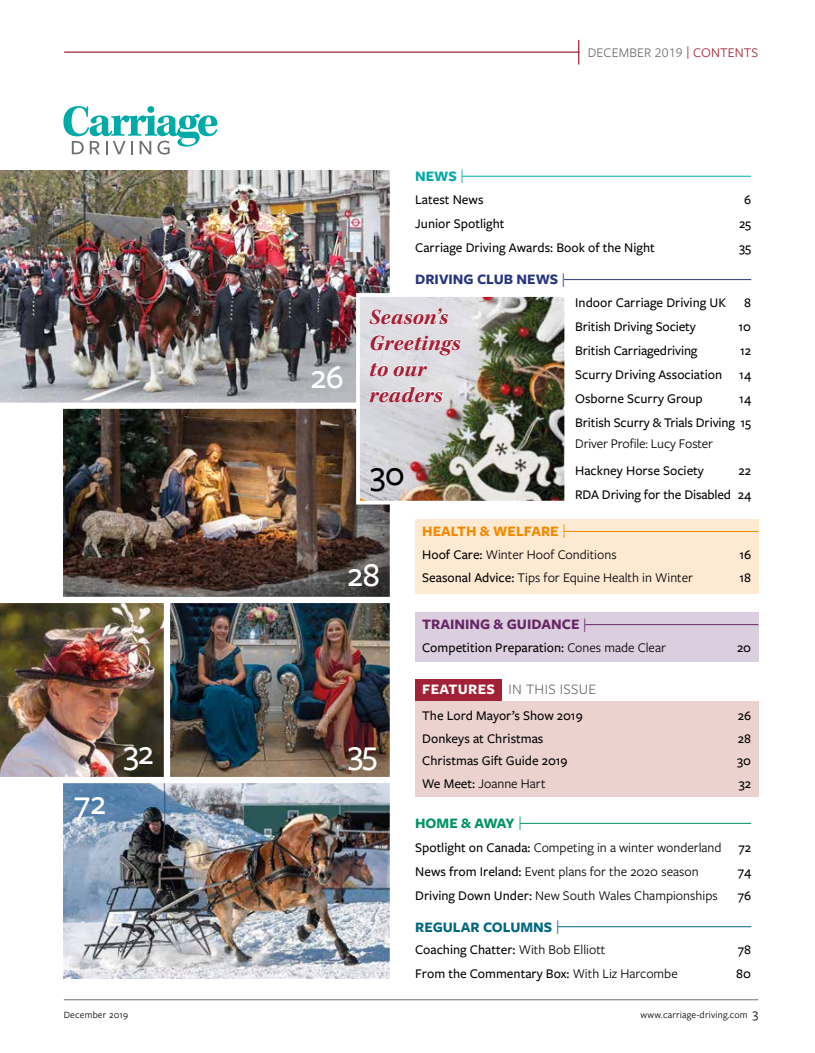
<style>
.page{position:relative;width:815px;height:1053px;background:#fff}
.page>*{position:absolute;margin:0;border:0;box-sizing:border-box;transform-origin:0 0}
.t1{font:500 35px "Freight Sans Pro";letter-spacing:-.02em;color:#fff}
.t2{font:500 35px "Freight Sans Pro";color:#000}
.t3{font:italic 700 22.5px/25.9px "Kepler Std";color:#a32136}
.t4{font:15px "Freight Sans Pro";letter-spacing:.02em;color:#706f6f}
.t5{font:700 15px "Freight Sans Pro";color:#672666}
.t6{font:700 15px "Freight Sans Pro";color:#283580}
.t7{font:700 15px "Freight Sans Pro";color:#f18a00}
.t8{font:700 15px "Freight Sans Pro";color:#006881}
.t9{font:700 15px "Freight Sans Pro";letter-spacing:-.025em;color:#00945f}
.t10{font:700 15px "Freight Sans Pro";color:#00aaa7}
.t11{font:500 13.75px/24px "Freight Sans Pro";color:#000;text-align:right}
.t12{font:13.75px/24px "Freight Sans Pro";color:#000}
.t13{font:13.75px "Freight Sans Pro";letter-spacing:.01em;color:#706f6f}
.t14{font:10px "Freight Sans Pro";letter-spacing:.02em;color:#000}
.s1{color:#a32136}
.s2{font-weight:400}
.s3{font-weight:500}
.s4{font-weight:700;color:#fff}
.s5{font-size:13.75px}
</style>
<div class="page">
<hr style="left:64px;top:999px;width:694px;height:1px;background:#706f6f">
<hr style="left:64px;top:51px;width:515px;height:2px;background:#a32136">
<svg style="left:578px;top:40px;width:1px;height:24px"></svg>
<img style="left:64px;top:783px;width:326px;height:195px">
<img style="left:64px;top:409px;width:326px;height:187px">
<img style="left:0;top:171px;width:390px;height:231px">
<img style="left:170px;top:603px;width:219px;height:173px">
<img style="left:0;top:603px;width:164px;height:173px">
<img style="left:361px;top:298px;width:202px;height:201px">
<div style="left:356px;top:293px;width:212px;height:211px;border:4px solid #fff"></div>
<svg style="left:63px;top:106px;width:154px;height:49px"></svg>
<hr style="left:462px;top:176px;width:289px;height:1px;background:#00aaa7">
<hr style="left:564px;top:279px;width:187px;height:1px;background:#283580">
<div style="left:415px;top:519px;width:343px;height:74px;background:#fee9d3"></div>
<hr style="left:564px;top:531px;width:194px;height:1px;background:#f18a00">
<div style="left:415px;top:612px;width:343px;height:49px;background:#dbcede"></div>
<hr style="left:585px;top:624px;width:173px;height:1px;background:#672666">
<div style="left:415px;top:679px;width:87px;height:23px;background:#a32136"></div>
<div style="left:415px;top:701px;width:343px;height:96px;background:#ebd2cf"></div>
<hr style="left:520px;top:823px;width:231px;height:1px;background:#00945f">
<hr style="left:558px;top:926px;width:193px;height:1px;background:#006881">
<svg style="left:369px;top:308px;width:80px;height:17px"></svg>
<svg style="left:370px;top:335px;width:92px;height:21px"></svg>
<svg style="left:370px;top:362px;width:58px;height:14px"></svg>
<svg style="left:369px;top:386px;width:75px;height:16px"></svg>
<h1 class="t1" style="left:74px;top:779px;width:33px">72</h1>
<h1 class="t1" style="left:123px;top:729px;width:32px">32</h1>
<p class="t13" style="left:588px;top:43px;width:172px">DECEMBER 2019 <span class="s1">| CONTENTS</span></p>
<h1 class="t1" style="left:310px;top:353px;width:35px">26</h1>
<p class="t10" style="left:415px;top:166px;width:51px">NEWS <span class="s2">|</span></p>
<p class="t11" style="left:415px;top:187px;width:70px">Latest News</p>
<p class="t11" style="left:744px;top:187px;width:9px">6</p>
<p class="t11" style="left:415px;top:211px;width:91px">Junior Spotlight</p>
<p class="t11" style="left:739px;top:211px;width:14px">25</p>
<p class="t11" style="left:415px;top:235px;width:241px">Carriage Driving Awards: Book of the Night</p>
<p class="t11" style="left:739px;top:235px;width:13px">35</p>
<p class="t6" style="left:415px;top:269px;width:152px">DRIVING CLUB NEWS <span class="s2">|</span></p>
<p class="t11" style="left:575px;top:290px;width:152px">Indoor Carriage Driving UK</p>
<p class="t11" style="left:744px;top:290px;width:8px">8</p>
<p class="t11" style="left:575px;top:314px;width:122px">British Driving Society</p>
<p class="t11" style="left:739px;top:314px;width:14px">10</p>
<p class="t11" style="left:575px;top:338px;width:124px">British Carriagedriving</p>
<h2 class="t3" style="left:369px;top:305px;width:93px">Season’s<br>Greetings to our readers</h2>
<p class="t11" style="left:575px;top:338px;width:177px;text-align:justify;text-indent:165px">12<br>Scurry Driving Association 14<br>Osborne Scurry Group</p>
<p class="t11" style="left:575px;top:386px;width:177px">14<br>British Scurry &amp; Trials Driving 15</p>
<p class="t12" style="left:575px;top:431px;width:139px">Driver Profile: Lucy Foster</p>
<p class="t11" style="left:575px;top:457px;width:130px">Hackney Horse Society</p>
<h1 class="t2" style="left:370px;top:449px;width:36px">30</h1>
<p class="t11" style="left:575px;top:457px;width:177px">22<br>RDA Driving for the Disabled 24</p>
<h1 class="t1" style="left:347px;top:550px;width:35px">28</h1>
<h1 class="t1" style="left:348px;top:729px;width:31px">35</h1>
<p class="t7" style="left:422px;top:521px;width:145px">HEALTH &amp; WELFARE <span class="s2">|</span></p>
<p class="t12" style="left:422px;top:542px;width:196px"><span class="s3">Hoof Care:</span> Winter Hoof Conditions</p>
<p class="t11" style="left:739px;top:542px;width:13px">16</p>
<p class="t12" style="left:422px;top:564px;width:272px"><span class="s3">Seasonal Advice:</span> Tips for Equine Health in Winter</p>
<p class="t11" style="left:739px;top:564px;width:13px">18</p>
<p class="t5" style="left:422px;top:614px;width:166px">TRAINING &amp; GUIDANCE <span class="s2">|</span></p>
<p class="t11" style="left:422px;top:635px;width:245px">Competition Preparation: <span class="s2">Cones made Clear</span></p>
<p class="t11" style="left:737px;top:635px;width:16px">20</p>
<p class="t4" style="left:422px;top:679px;width:175px"><span class="s4">FEATURES</span> IN THIS ISSUE</p>
<p class="t11" style="left:422px;top:702px;width:162px">The Lord Mayor’s Show 2019</p>
<p class="t11" style="left:738px;top:702px;width:15px">26</p>
<p class="t11" style="left:422px;top:725px;width:123px">Donkeys at Christmas</p>
<p class="t11" style="left:738px;top:725px;width:15px">28</p>
<p class="t11" style="left:422px;top:748px;width:147px">Christmas Gift Guide 2019</p>
<p class="t11" style="left:737px;top:748px;width:15px">30</p>
<p class="t12" style="left:422px;top:770px;width:125px"><span class="s3">We Meet:</span> Joanne Hart</p>
<p class="t11" style="left:739px;top:770px;width:14px">32</p>
<p class="t9" style="left:415px;top:812px;width:109px">HOME &amp; AWAY <span class="s2">|</span></p>
<p class="t12" style="left:415px;top:835px;width:338px"><span class="s3">Spotlight on Canada:</span> Competing in a winter wonderland <span class="s3">72<br>News from Ireland:</span> Event plans for the 2020 season</p>
<p class="t11" style="left:738px;top:859px;width:15px">74</p>
<p class="t12" style="left:415px;top:883px;width:304px"><span class="s3">Driving Down Under:</span> New South Wales Championships</p>
<p class="t11" style="left:738px;top:883px;width:15px">76</p>
<p class="t8" style="left:415px;top:916px;width:146px">REGULAR COLUMNS <span class="s2">|</span></p>
<p class="t11" style="left:415px;top:937px;width:192px">Coaching Chatter: <span class="s2">With Bob Elliott</span></p>
<p class="t11" style="left:738px;top:937px;width:15px">78</p>
<p class="t11" style="left:415px;top:961px;width:264px">From the Commentary Box: <span class="s2">With Liz Harcombe</span></p>
<p class="t11" style="left:736px;top:961px;width:16px">80</p>
<p class="t14" style="left:64px;top:1007px;width:66px">December 2019</p>
<p class="t14" style="left:640px;top:1007px;width:119px">www.carriage-driving.com <span class="s5">3</span></p>
</div>
